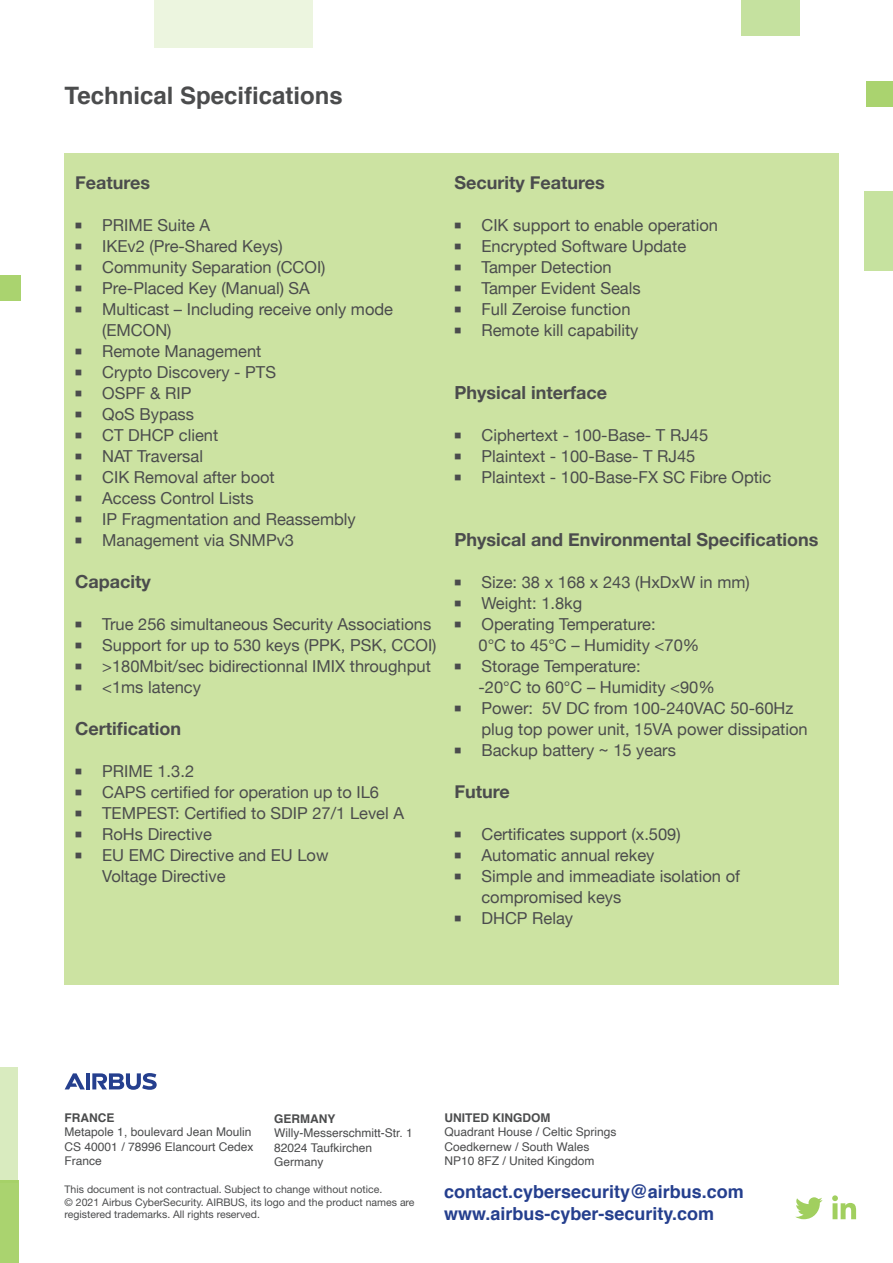
<style>
.page{position:relative;width:893px;height:1263px;background:#fff}
.page>*{position:absolute;margin:0;border:0;box-sizing:border-box;transform-origin:0 0}
.t1{font:700 24px "Helvetica";color:#4b4c4d}
.t2{font:700 18px "Helvetica Neue";color:#4b4c4d}
.t3{font:700 18px "Helvetica";color:#253f8e}
.t4{font:16.5px/21px "Helvetica Neue";color:#4b4c4d}
.t5{font:12px/14.4px "Helvetica";color:#4b4c4d}
.t6{font:700 12px "Helvetica";color:#4b4c4d}
.t7{font:10.5px/12.6px "Helvetica Neue";color:#4b4c4d}
</style>
<div class="page">
<div style="left:0;top:1067px;width:18px;height:115px;background:#d9ebbf"></div>
<div style="left:0;top:276px;width:20px;height:25px;background:#aad36f"></div>
<div style="left:0;top:1180px;width:18px;height:83px;background:#aad36f"></div>
<div style="left:866px;top:82px;width:27px;height:25px;background:#aad36f"></div>
<div style="left:864px;top:191px;width:29px;height:79px;background:#c6e29f"></div>
<hr style="left:86px;top:1073px;width:4px;height:16px;background:#253f8e">
<svg style="left:65px;top:1073px;width:20px;height:16px"></svg>
<svg style="left:92px;top:1073px;width:65px;height:17px"></svg>
<svg style="left:795px;top:1197px;width:28px;height:22px"></svg>
<svg style="left:832px;top:1195px;width:24px;height:24px"></svg>
<div style="left:154px;top:0;width:158px;height:48px;background:#ecf5df"></div>
<div style="left:741px;top:0;width:58px;height:36px;background:#c5e19f"></div>
<div style="left:65px;top:153px;width:774px;height:831px;background:#cce3a2"></div>
<h1 class="t1" style="left:65px;top:76px;width:280px">Technical Specifications</h1>
<p class="t2" style="left:75px;top:168px;width:77px">Features</p>
<p class="t4" style="left:102px;top:216px;width:292px">PRIME Suite A<br>IKEv2 (Pre-Shared Keys)<br>Community Separation (CCOI)<br>Pre-Placed Key (Manual) SA<br>Multicast – Including receive only mode (EMCON)<br>Remote Management<br>Crypto Discovery - PTS<br>OSPF &amp; RIP<br>QoS Bypass<br>CT DHCP client<br>NAT Traversal<br>CIK Removal after boot<br>Access Control Lists<br>IP Fragmentation and Reassembly<br>Management via SNMPv3</p>
<p class="t2" style="left:75px;top:567px;width:77px">Capacity</p>
<p class="t4" style="left:102px;top:615px;width:336px">True 256 simultaneous Security Associations Support for up to 530 keys (PPK, PSK, CCOI) &gt;180Mbit/sec bidirectionnal IMIX throughput &lt;1ms latency</p>
<p class="t2" style="left:75px;top:714px;width:107px">Certification</p>
<p class="t4" style="left:102px;top:762px;width:303px">PRIME 1.3.2<br>CAPS certified for operation up to IL6<br>TEMPEST: Certified to SDIP 27/1 Level A<br>RoHs Directive<br>EU EMC Directive and EU Low<br>Voltage Directive</p>
<p class="t2" style="left:454px;top:168px;width:152px">Security Features</p>
<p class="t4" style="left:481px;top:216px;width:238px">CIK support to enable operation<br>Encrypted Software Update<br>Tamper Detection<br>Tamper Evident Seals<br>Full Zeroise function<br>Remote kill capability</p>
<p class="t2" style="left:454px;top:378px;width:154px">Physical interface</p>
<p class="t4" style="left:481px;top:426px;width:292px">Ciphertext - 100-Base- T RJ45<br>Plaintext - 100-Base- T RJ45<br>Plaintext - 100-Base-FX SC Fibre Optic</p>
<p class="t2" style="left:454px;top:525px;width:365px">Physical and Environmental Specifications</p>
<p class="t4" style="left:478px;top:573px;width:331px">Size: 38 x 168 x 243 (HxDxW in mm)<br>Weight: 1.8kg<br>Operating Temperature:<br>0°C to 45°C – Humidity &lt;70%<br>Storage Temperature:<br>-20°C to 60°C – Humidity &lt;90%<br>Power: 5V DC from 100-240VAC 50-60Hz plug top power unit, 15VA power dissipation<br>Backup battery ~ 15 years</p>
<p class="t2" style="left:454px;top:777px;width:57px">Future</p>
<p class="t4" style="left:481px;top:825px;width:260px">Certificates support (x.509)<br>Automatic annual rekey<br>Simple and immeadiate isolation of compromised keys<br>DHCP Relay</p>
<p class="t6" style="left:65px;top:1108px;width:51px">FRANCE</p>
<p class="t5" style="left:65px;top:1125px;width:190px">Metapole 1, boulevard Jean Moulin<br>CS 40001 / 78996 Elancourt Cedex<br>France</p>
<p class="t6" style="left:274px;top:1109px;width:63px">GERMANY</p>
<p class="t5" style="left:274px;top:1126px;width:140px">Willy-Messerschmitt-Str. 1<br>82024 Taufkirchen<br>Germany</p>
<p class="t7" style="left:65px;top:1183px;width:351px">This document is not contractual. Subject to change without notice.<br>© 2021 Airbus CyberSecurity. AIRBUS, its logo and the product names are registered trademarks. All rights reserved.</p>
<p class="t6" style="left:444px;top:1108px;width:107px">UNITED KINGDOM</p>
<p class="t5" style="left:444px;top:1125px;width:174px">Quadrant House / Celtic Springs<br>Coedkernew / South Wales<br>NP10 8FZ / United Kingdom</p>
<p class="t3" style="left:444px;top:1177px;width:301px">contact.cybersecurity@airbus.com</p>
<p class="t3" style="left:444px;top:1199px;width:272px">www.airbus-cyber-security.com</p>
</div>
